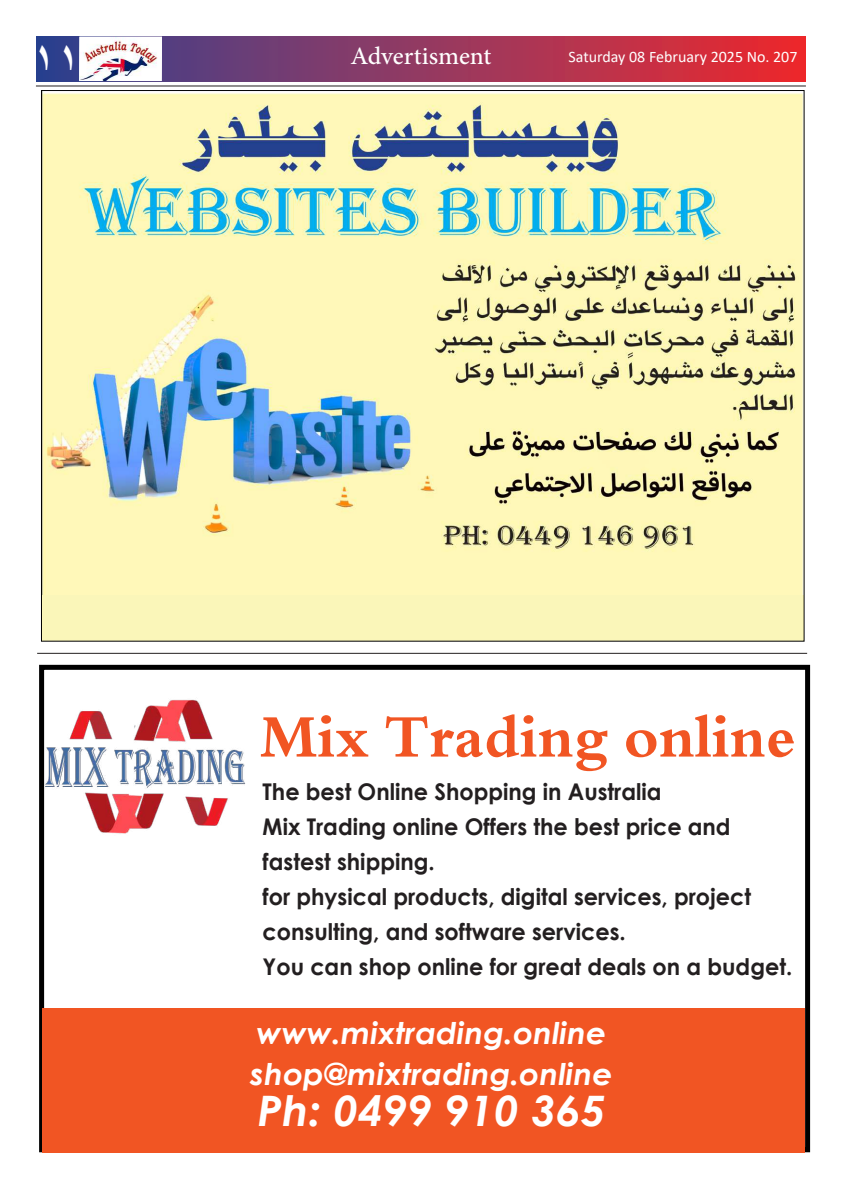
<style>
.page{position:relative;width:842px;height:1191px;background:#fff}
.page>*{position:absolute;margin:0;border:0;box-sizing:border-box;transform-origin:0 0}
.t1{font:700 63px "Traditional Arabic";color:#f15523}
.t2{font:700 43px "Arial";color:#fff}
.t3{font:italic 700 42px "Century Gothic";color:#fff;scale:1.05 1}
.t4{font:35px "Adobe Arabic";color:#fff}
.t5{font:italic 700 30px/41px "Century Gothic";color:#fff;scale:1.05 1}
.t6{font:700 23px/35px "Century Gothic";color:#231f20}
.t7{font:16px "Calibri";color:#fff}
</style>
<div class="page">
<svg style="left:36px;top:37px;width:770px;height:45px;background:#99365b"></svg>
<hr style="left:36px;top:85px;width:770px;height:1px;background:#231f20">
<img style="left:79px;top:37px;width:83px;height:44px">
<div style="left:41px;top:90px;width:763px;height:551px;background:#faf6b9"></div>
<img style="left:43px;top:92px;width:759px;height:459px">
<hr style="left:37px;top:653px;width:770px;height:1px;background:#231f20">
<div style="left:39px;top:665px;width:771px;height:487px;border:5px solid #000"></div>
<div style="left:42px;top:1008px;width:763px;height:144px;background:#f15523"></div>
<img style="left:46px;top:699px;width:200px;height:135px">
<h2 class="t2" style="left:33px;top:31px;width:50px">11</h2>
<h3 class="t4" style="left:350px;top:32px;width:142px">Advertisment</h3>
<p class="t7" style="left:568px;top:45px;width:230px">Saturday 08 February 2025 No. 207</p>
<h1 class="t1" style="left:260px;top:702px;width:537px">Mix Trading online</h1>
<p class="t6" style="left:263px;top:773px;width:531px">The best Online Shopping in Australia<br>Mix Trading online Offers the best price and fastest shipping.<br>for physical products, digital services, project consulting, and software services.<br>You can shop online for great deals on a budget.</p>
<h3 class="t5" style="left:250px;top:1010px;width:346px">www.mixtrading.online shop@mixtrading.online</h3>
<h3 class="t3" style="left:258px;top:1078px;width:332px">Ph: 0499 910 365</h3>
</div>
